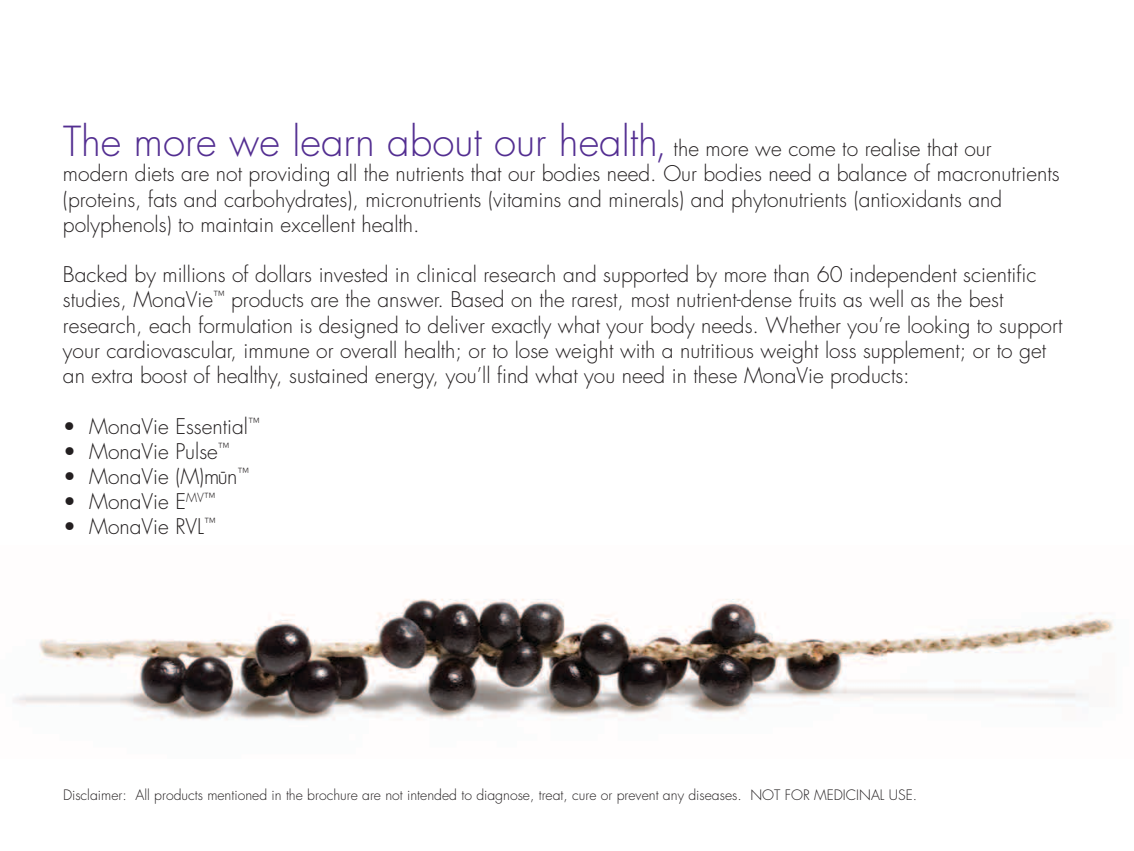
<style>
.page{position:relative;width:1134px;height:851px;background:#fff}
.page>*{position:absolute;margin:0;border:0;box-sizing:border-box;transform-origin:0 0}
.t1{font:300 40.25px "Futura Std";color:#532e91}
.t2{font:300 21px/25.2px "Futura Std";color:#231f20}
.t3{font:300 14px "Futura Std";color:#231f20}
.s1{font-size:21px;color:#231f20}
</style>
<div class="page">
<img style="left:13px;top:598px;width:1102px;height:123px">
<h1 class="t1" style="left:63px;top:117px;width:930px">The more we learn about our health, <span class="s1">the more we come to realise that our</span></h1>
<p class="t2" style="left:63px;top:162px;width:998px">modern diets are not providing all the nutrients that our bodies need. Our bodies need a balance of macronutrients (proteins, fats and carbohydrates), micronutrients (vitamins and minerals) and phytonutrients (antioxidants and polyphenols) to maintain excellent health.</p>
<p class="t2" style="left:63px;top:262px;width:1001px">Backed by millions of dollars invested in clinical research and supported by more than 60 independent scientific studies, MonaVie<sup>™</sup> products are the answer. Based on the rarest, most nutrient-dense fruits as well as the best research, each formulation is designed to deliver exactly what your body needs. Whether you’re looking to support your cardiovascular, immune or overall health; or to lose weight with a nutritious weight loss supplement; or to get an extra boost of healthy, sustained energy, you’ll find what you need in these MonaVie products:</p>
<p class="t2" style="left:63px;top:414px;width:198px">• MonaVie Essential<sup>™</sup></p>
<p class="t2" style="left:63px;top:439px;width:168px">• MonaVie Pulse<sup>™</sup></p>
<p class="t2" style="left:63px;top:464px;width:187px">• MonaVie (M)mu-n<sup>™</sup></p>
<p class="t2" style="left:63px;top:489px;width:154px">• MonaVie E<sup>MV™</sup></p>
<p class="t2" style="left:63px;top:514px;width:154px">• MonaVie RVL<sup>™</sup></p>
<p class="t3" style="left:63px;top:785px;width:806px">Disclaimer: All products mentioned in the brochure are not intended to diagnose, treat, cure or prevent any diseases. NOT FOR MEDICINAL</p>
<p class="t3" style="left:889px;top:785px;width:30px">USE .</p>
</div>
